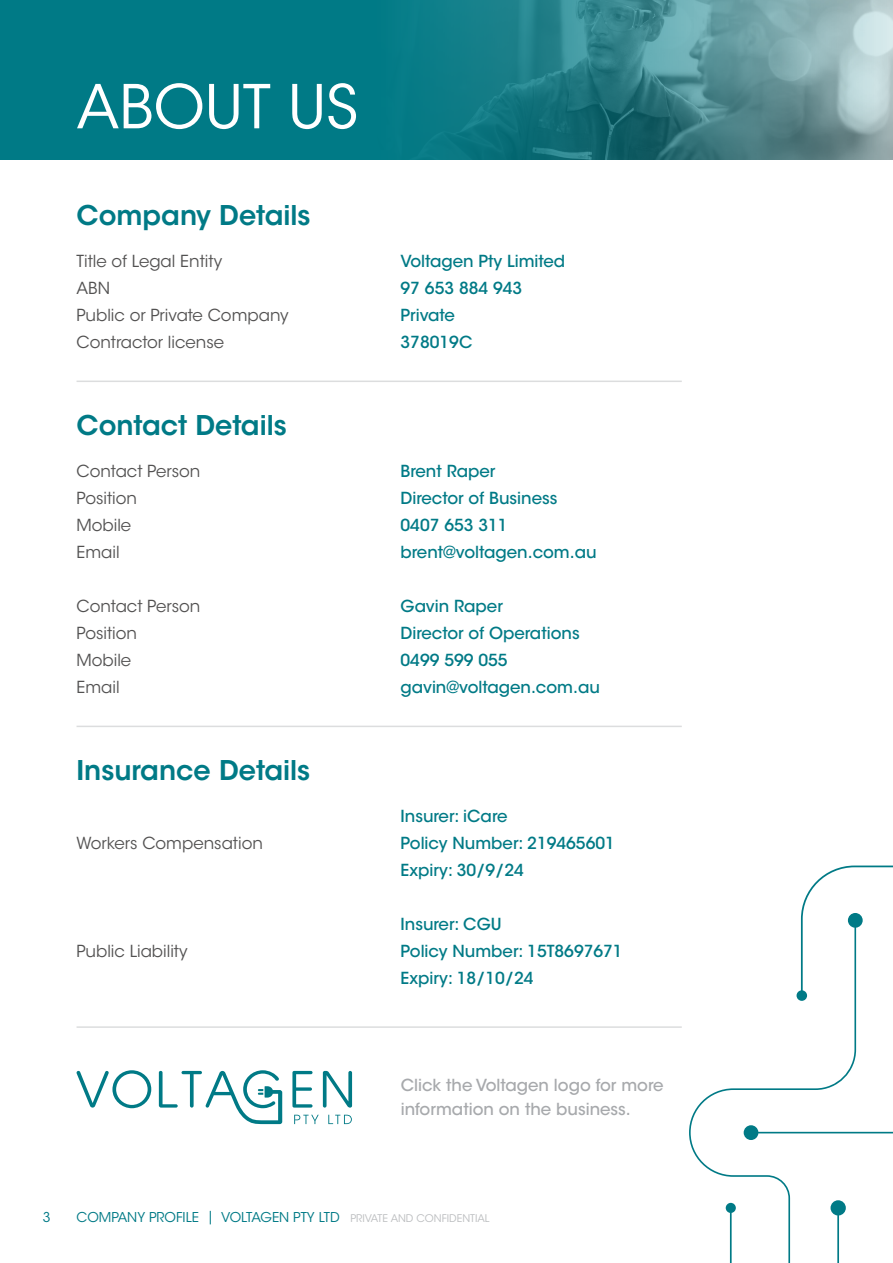
<style>
.page{position:relative;width:893px;height:1263px;background:#fff}
.page>*{position:absolute;margin:0;border:0;box-sizing:border-box;transform-origin:0 0}
.t1{font:60px "ITC Avant Garde Std";color:#fff}
.t2{font:600 27px "ITC Avant Garde Std";color:#007a86}
.t3{font:500 16.5px/27px "ITC Avant Garde Std";color:#007a86}
.t4{font:16.5px "ITC Avant Garde Std";color:#525151}
.t5{font:500 16.5px/24px "ITC Avant Garde Std";color:#a7a9ac}
.t6{font:13.5px "ITC Avant Garde Std";color:#007a86}
.s1{font-size:10.5px;color:#bcbec0}
</style>
<div class="page">
<div style="left:0;top:0;width:893px;height:159px;background:#007a86"></div>
<img style="left:412px;top:0;width:481px;height:159px">
<svg style="left:801px;top:865px;width:92px;height:48px"></svg>
<svg style="left:863px;top:1131px;width:30px;height:3px"></svg>
<svg style="left:689px;top:913px;width:174px;height:350px"></svg>
<svg style="left:77px;top:1070px;width:74px;height:38px"></svg>
<svg style="left:292px;top:1071px;width:21px;height:36px"></svg>
<svg style="left:323px;top:1071px;width:29px;height:36px"></svg>
<svg style="left:294px;top:1115px;width:25px;height:9px"></svg>
<svg style="left:328px;top:1115px;width:24px;height:9px"></svg>
<svg style="left:159px;top:1070px;width:123px;height:54px"></svg>
<hr style="left:77px;top:381px;width:605px;height:1px;background:#dcddde">
<hr style="left:77px;top:726px;width:605px;height:1px;background:#dcddde">
<hr style="left:77px;top:1026px;width:605px;height:2px;background:#dcddde">
<h1 class="t1" style="left:77px;top:70px;width:283px">ABOUT US</h1>
<h2 class="t2" style="left:77px;top:198px;width:236px">Company Details</h2>
<p class="t4" style="left:77px;top:251px;width:147px">Title of Legal Entity</p>
<p class="t3" style="left:401px;top:247px;width:166px">Voltagen Pty Limited</p>
<p class="t4" style="left:77px;top:278px;width:35px">ABN</p>
<p class="t3" style="left:401px;top:274px;width:123px">97 653 884 943</p>
<p class="t4" style="left:77px;top:305px;width:213px">Public or Private Company</p>
<p class="t3" style="left:401px;top:301px;width:56px">Private</p>
<p class="t4" style="left:77px;top:332px;width:149px">Contractor license</p>
<p class="t3" style="left:401px;top:328px;width:73px">378019C</p>
<h2 class="t2" style="left:77px;top:408px;width:212px">Contact Details</h2>
<p class="t4" style="left:77px;top:461px;width:125px">Contact Person</p>
<p class="t3" style="left:401px;top:457px;width:96px">Brent Raper</p>
<p class="t4" style="left:77px;top:488px;width:62px">Position</p>
<p class="t3" style="left:401px;top:484px;width:158px">Director of Business</p>
<p class="t4" style="left:77px;top:515px;width:56px">Mobile</p>
<p class="t3" style="left:401px;top:511px;width:109px">0407 653 311</p>
<p class="t4" style="left:77px;top:542px;width:45px">Email</p>
<p class="t3" style="left:401px;top:538px;width:198px">brent@voltagen.com.au</p>
<p class="t4" style="left:77px;top:596px;width:125px">Contact Person</p>
<p class="t3" style="left:401px;top:592px;width:104px">Gavin Raper</p>
<p class="t4" style="left:77px;top:623px;width:62px">Position</p>
<p class="t3" style="left:401px;top:619px;width:181px">Director of Operations</p>
<p class="t4" style="left:77px;top:650px;width:56px">Mobile</p>
<p class="t3" style="left:401px;top:646px;width:109px">0499 599 055</p>
<p class="t4" style="left:77px;top:677px;width:45px">Email</p>
<p class="t3" style="left:401px;top:673px;width:201px">gavin@voltagen.com.au</p>
<h2 class="t2" style="left:77px;top:753px;width:235px">Insurance Details</h2>
<p class="t3" style="left:401px;top:802px;width:108px">Insurer: iCare</p>
<p class="t4" style="left:77px;top:833px;width:188px">Workers Compensation</p>
<p class="t3" style="left:401px;top:829px;width:216px">Policy Number: 219465601<br>Expiry: 30/9/24</p>
<p class="t3" style="left:401px;top:910px;width:102px">Insurer: CGU</p>
<p class="t4" style="left:77px;top:941px;width:113px">Public Liability</p>
<p class="t3" style="left:401px;top:937px;width:224px">Policy Number: 15T8697671<br>Expiry: 18/10/24</p>
<p class="t5" style="left:401px;top:1073px;width:264px">Click the Voltagen logo for more information on the business.</p>
<p class="t6" style="left:43px;top:1209px;width:9px">3</p>
<p class="t6" style="left:77px;top:1209px;width:415px">COMPANY PROFILE | VOLTAGEN PTY LTD <span class="s1">PRIVATE AND CONFIDENTIAL</span></p>
</div>
